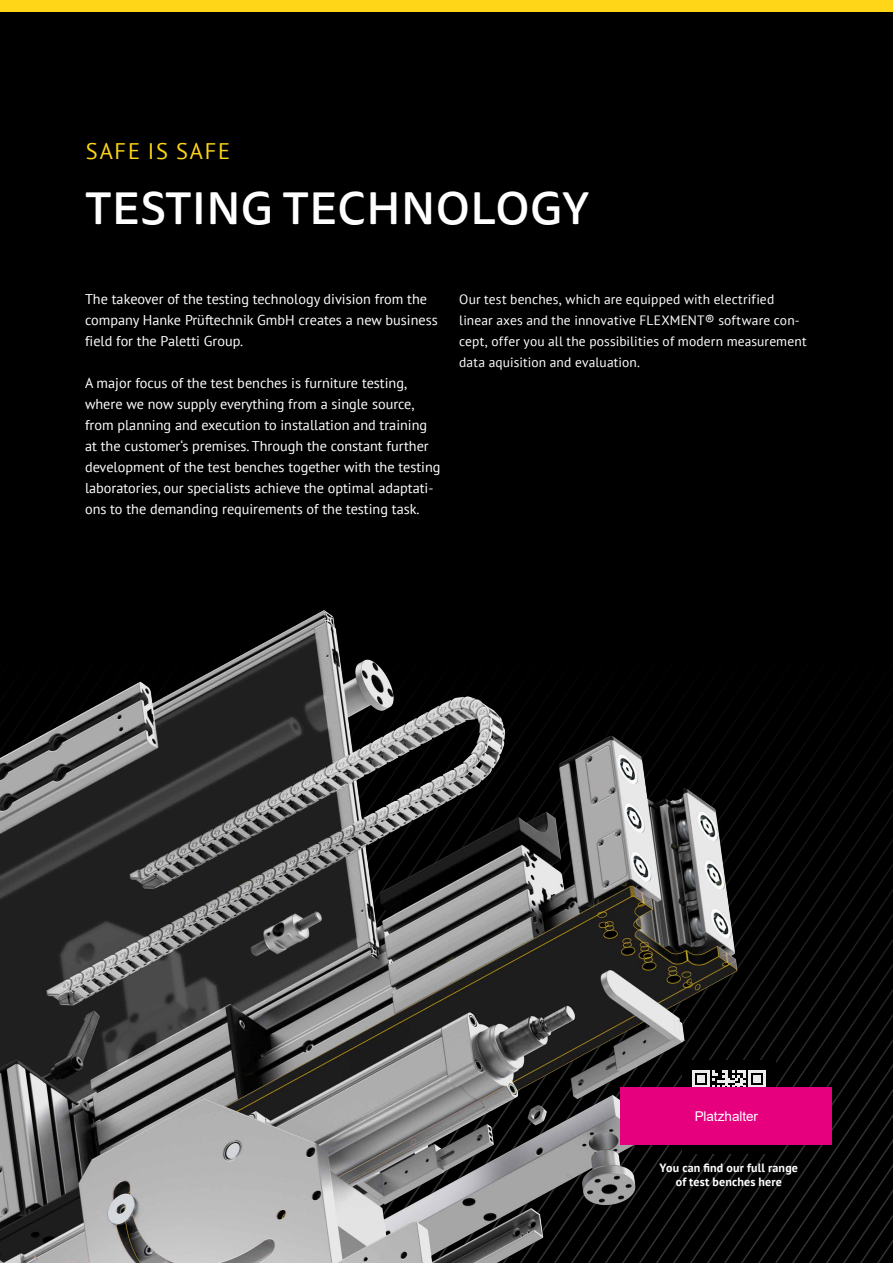
<style>
.page{position:relative;width:893px;height:1263px;background:#fff}
.page>*{position:absolute;margin:0;border:0;box-sizing:border-box;transform-origin:0 0}
.t1{font:500 45px "Tisa Sans Pro";letter-spacing:.01em;color:#fff}
.t2{font:22.5px "PT Sans";letter-spacing:.08em;color:#ffd618}
.t3{font:14.25px/21px "PT Sans";color:#fff}
.t4{font:13.5px/21px "PT Sans";letter-spacing:.01em;color:#fff}
.t5{font:13.5px "Arial";letter-spacing:-.005em;color:#fff}
.t6{font:700 12px/14.4px "PT Sans";letter-spacing:.015em;color:#fff;text-align:center}
.s1{font-size:14.25px}
</style>
<div class="page">
<div style="left:0;top:0;width:893px;height:13px;background:#ffd618"></div>
<div style="left:0;top:13px;width:893px;height:1250px;background:#000"></div>
<svg style="left:875px;top:744px;width:18px;height:519px"></svg>
<svg style="left:845px;top:742px;width:30px;height:521px"></svg>
<img style="left:0;top:610px;width:845px;height:653px">
<div style="left:682px;top:1060px;width:94px;height:94px;background:#000"></div>
<svg style="left:692px;top:1070px;width:73px;height:17px"></svg>
<div style="left:621px;top:1087px;width:211px;height:58px;background:#e6007e"></div>
<h2 class="t2" style="left:86px;top:137px;width:146px">SAFE IS SAFE</h2>
<h1 class="t1" style="left:85px;top:177px;width:505px">TESTING TECHNOLOGY</h1>
<p class="t3" style="left:85px;top:288px;width:354px">The takeover of the testing technology division from the company Hanke Prüftechnik GmbH creates a new business field for the Paletti Group.</p>
<p class="t3" style="left:85px;top:372px;width:357px">A major focus of the test benches is furniture testing, where we now supply everything from a single source, from planning and execution to installation and training at the customer‘s premises. Through the constant further development of the test benches together with the testing laboratories, our specialists achieve the optimal adaptati&shy;ons to the demanding requirements of the testing task.</p>
<p class="t4" style="left:459px;top:289px;width:349px">Our test benches, which are equipped with electrified linear axes and the innovative FLEXMENT<span class="s1">®</span> software con&shy;cept, offer you all the possibilities of modern measurement data aquisition and evaluation.</p>
<p class="t5" style="left:695px;top:1107px;width:65px">Platzhalter</p>
<p class="t6" style="left:660px;top:1160px;width:140px">You can find our full range of test benches here</p>
</div>
